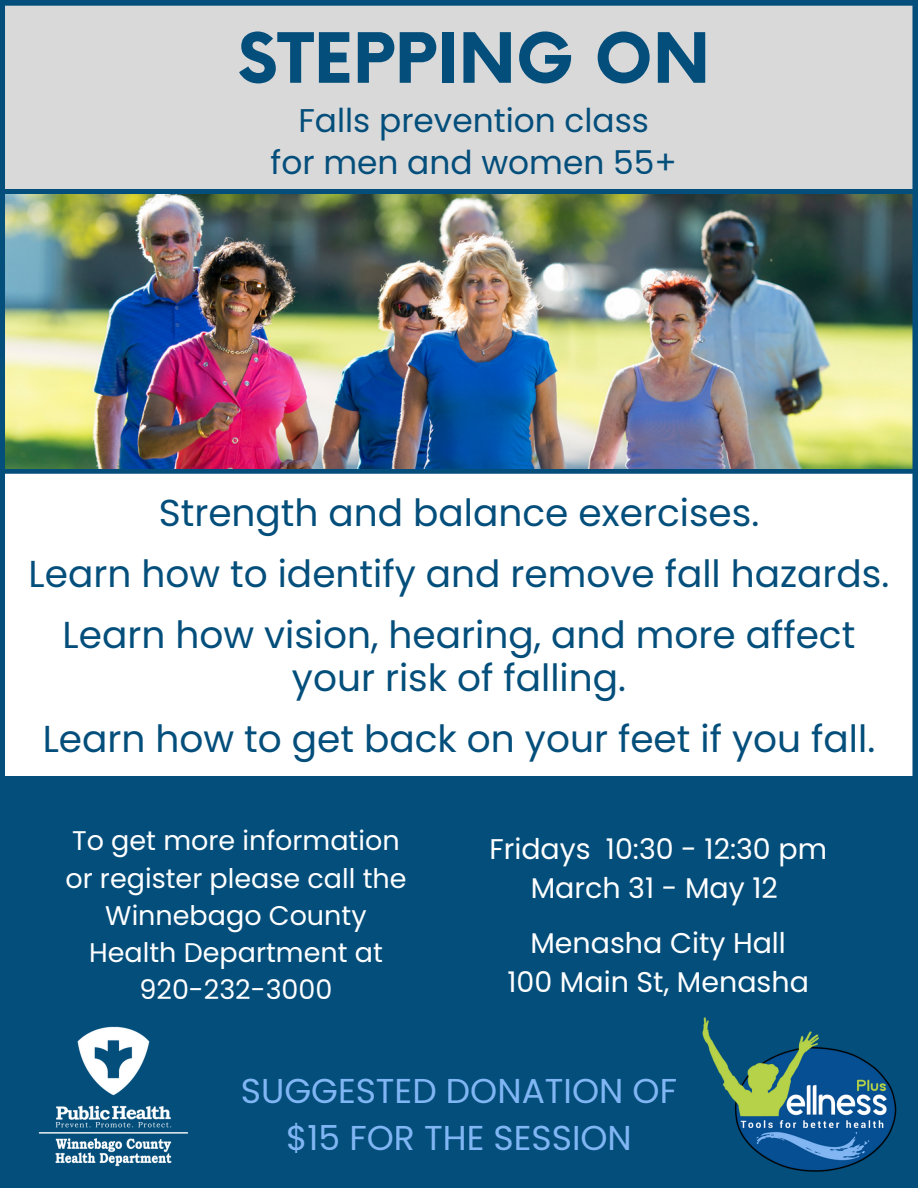
<style>
.page{position:relative;width:918px;height:1188px;background:#fff}
.page>*{position:absolute;margin:0;border:0;box-sizing:border-box;transform-origin:0 0}
.t1{font:700 67.5px "Now";color:#034e7b}
.t2{font:37.5px/60.8px "Poppins";color:#034e7b;text-align:center}
.t3{font:34.5px/47.2px "Poppins";color:#81b6f4;text-align:center}
.t4{font:32.85px/41.7px "Poppins";color:#034e7b;text-align:center}
.t5{font:28.5px/39px "Poppins";color:#fff;text-align:center}
.t6{font:27px/37.2px "Poppins";color:#fff;text-align:center}
</style>
<div class="page">
<img style="left:0;top:0;width:918px;height:1188px">
<h1 class="t1" style="left:238px;top:22px;width:474px">STEPPING ON</h1>
<p class="t4" style="left:271px;top:100px;width:408px">Falls prevention class<br>for men and women 55+</p>
<p class="t2" style="left:29px;top:483px;width:862px">Strength and balance exercises.<br>Learn how to identify and remove fall hazards.<br>Learn how vision, hearing, and more affect</p>
<p class="t2" style="left:43px;top:648px;width:834px">your risk of falling.<br>Learn how to get back on your feet if you fall.</p>
<p class="t6" style="left:65px;top:822px;width:343px">To get more information or register please call the<br>Winnebago County<br>Health Department at<br>920-232-3000</p>
<p class="t5" style="left:489px;top:830px;width:339px">Fridays 10:30 - 12:30 pm<br>March 31 - May 12</p>
<p class="t5" style="left:507px;top:924px;width:303px">Menasha City Hall<br>100 Main St, Menasha</p>
<p class="t3" style="left:241px;top:1067px;width:438px">SUGGESTED DONATION OF $15 FOR THE SESSION</p>
</div>
